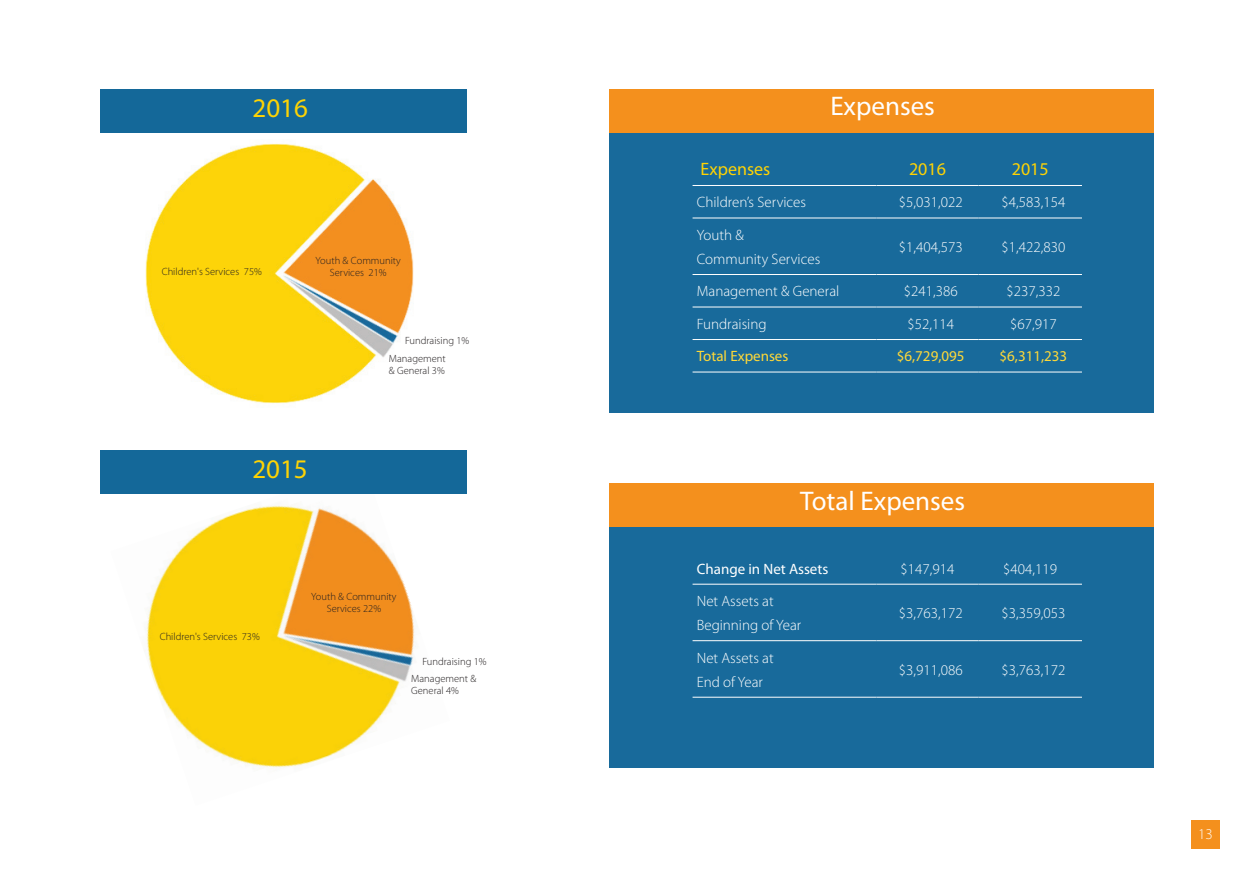
<style>
.page{position:relative;width:1242px;height:891px;background:#fff}
.page>*{position:absolute;margin:0;border:0;box-sizing:border-box;transform-origin:0 0}
.t1{font:27px "Myriad Pro";color:#fff}
.t2{font:27px "Myriad Pro";color:#fed304}
.t3{font:18px "Myriad Pro";color:#fed304}
.t4{font:300 15px/24px "Myriad Pro";color:#fff}
.t5{font:15px "Myriad Pro";color:#ffd938}
.t6{font:15px "Myriad Pro";color:#fff}
.t7{font:300 10.5px/12px "Myriad Pro";color:#231f20;text-align:center}
</style>
<div class="page">
<div style="left:1191px;top:820px;width:29px;height:29px;background:#f4901d"></div>
<img style="left:144px;top:503px;width:272px;height:265px">
<div style="left:609px;top:526px;width:545px;height:242px;background:#146899"></div>
<div style="left:609px;top:483px;width:545px;height:44px;background:#f4901d"></div>
<div style="left:609px;top:131px;width:545px;height:281px;background:#146899"></div>
<div style="left:609px;top:89px;width:545px;height:44px;background:#f4901d"></div>
<hr style="left:693px;top:185px;width:183px;height:1px;background:#fff">
<hr style="left:876px;top:185px;width:103px;height:1px;background:#fff">
<hr style="left:979px;top:185px;width:103px;height:1px;background:#fff">
<hr style="left:693px;top:218px;width:183px;height:1px;background:#fff">
<hr style="left:876px;top:218px;width:103px;height:1px;background:#fff">
<hr style="left:979px;top:218px;width:103px;height:1px;background:#fff">
<hr style="left:693px;top:274px;width:183px;height:1px;background:#fff">
<hr style="left:876px;top:274px;width:103px;height:1px;background:#fff">
<hr style="left:979px;top:274px;width:103px;height:1px;background:#fff">
<hr style="left:693px;top:307px;width:183px;height:1px;background:#fff">
<hr style="left:876px;top:307px;width:103px;height:1px;background:#fff">
<hr style="left:979px;top:307px;width:103px;height:1px;background:#fff">
<hr style="left:693px;top:339px;width:183px;height:1px;background:#fff">
<hr style="left:876px;top:339px;width:103px;height:1px;background:#fff">
<hr style="left:979px;top:339px;width:103px;height:1px;background:#fff">
<hr style="left:693px;top:372px;width:183px;height:1px;background:#fff">
<hr style="left:876px;top:372px;width:103px;height:1px;background:#fff">
<hr style="left:979px;top:372px;width:103px;height:1px;background:#fff">
<hr style="left:693px;top:584px;width:183px;height:1px;background:#fff">
<hr style="left:876px;top:584px;width:103px;height:1px;background:#fff">
<hr style="left:979px;top:584px;width:103px;height:1px;background:#fff">
<hr style="left:693px;top:640px;width:183px;height:1px;background:#fff">
<hr style="left:876px;top:640px;width:103px;height:1px;background:#fff">
<hr style="left:979px;top:640px;width:103px;height:1px;background:#fff">
<hr style="left:693px;top:697px;width:183px;height:1px;background:#fff">
<hr style="left:876px;top:697px;width:103px;height:1px;background:#fff">
<hr style="left:979px;top:697px;width:103px;height:1px;background:#fff">
<img style="left:146px;top:143px;width:268px;height:261px">
<div style="left:100px;top:450px;width:367px;height:44px;background:#146899"></div>
<div style="left:100px;top:89px;width:367px;height:44px;background:#146899"></div>
<h1 class="t2" style="left:253px;top:91px;width:57px">2016</h1>
<p class="t7" style="left:162px;top:266px;width:102px">Children's Services 75%</p>
<p class="t7" style="left:316px;top:255px;width:87px">Youth &amp; Community<br>Services 21%</p>
<p class="t7" style="left:405px;top:334px;width:66px">Fundraising 1%</p>
<h1 class="t2" style="left:252px;top:452px;width:57px">2015</h1>
<p class="t7" style="left:389px;top:352px;width:58px;text-align:left">Management &amp; General 3%</p>
<p class="t7" style="left:160px;top:630px;width:102px">Children's Services 73%</p>
<p class="t7" style="left:311px;top:591px;width:87px">Youth &amp; Community<br>Services 22%</p>
<p class="t7" style="left:423px;top:656px;width:66px">Fundraising 1%</p>
<p class="t7" style="left:411px;top:672px;width:66px;text-align:left">Management &amp;<br>General 4%</p>
<h1 class="t1" style="left:830px;top:89px;width:106px">Expenses</h1>
<p class="t3" style="left:701px;top:158px;width:71px">Expenses</p>
<p class="t3" style="left:909px;top:158px;width:38px">2016</p>
<p class="t3" style="left:1012px;top:158px;width:38px">2015</p>
<p class="t4" style="left:697px;top:190px;width:111px">Children’s Services</p>
<p class="t4" style="left:899px;top:190px;width:65px">$5,031,022</p>
<p class="t4" style="left:1002px;top:190px;width:65px">$4,583,154</p>
<p class="t4" style="left:697px;top:223px;width:125px">Youth &amp;<br>Community Services</p>
<p class="t4" style="left:899px;top:235px;width:65px">$1,404,573</p>
<p class="t4" style="left:1002px;top:235px;width:65px">$1,422,830</p>
<p class="t4" style="left:697px;top:279px;width:144px">Management &amp; General</p>
<p class="t4" style="left:904px;top:279px;width:55px">$241,386</p>
<p class="t4" style="left:1007px;top:279px;width:55px">$237,332</p>
<p class="t4" style="left:697px;top:312px;width:71px">Fundraising</p>
<p class="t4" style="left:908px;top:312px;width:48px">$52,114</p>
<p class="t4" style="left:1010px;top:312px;width:48px">$67,917</p>
<p class="t5" style="left:697px;top:347px;width:93px">Total Expenses</p>
<p class="t5" style="left:897px;top:347px;width:69px">$6,729,095</p>
<p class="t5" style="left:1000px;top:347px;width:69px">$6,311,233</p>
<h1 class="t1" style="left:800px;top:484px;width:166px">Total Expenses</h1>
<p class="t6" style="left:697px;top:559px;width:133px">Change in Net Assets</p>
<p class="t4" style="left:901px;top:556px;width:55px">$147,914</p>
<p class="t4" style="left:1003px;top:556px;width:55px">$404,119</p>
<p class="t4" style="left:697px;top:589px;width:106px">Net Assets at<br>Beginning of Year</p>
<p class="t4" style="left:899px;top:601px;width:65px">$3,763,172</p>
<p class="t4" style="left:1002px;top:601px;width:65px">$3,359,053</p>
<p class="t4" style="left:697px;top:645px;width:78px">Net Assets at<br>End of Year</p>
<p class="t4" style="left:899px;top:657px;width:65px">$3,911,086</p>
<p class="t4" style="left:1002px;top:657px;width:65px">$3,763,172</p>
<p class="t4" style="left:1198px;top:822px;width:16px">13</p>
</div>
